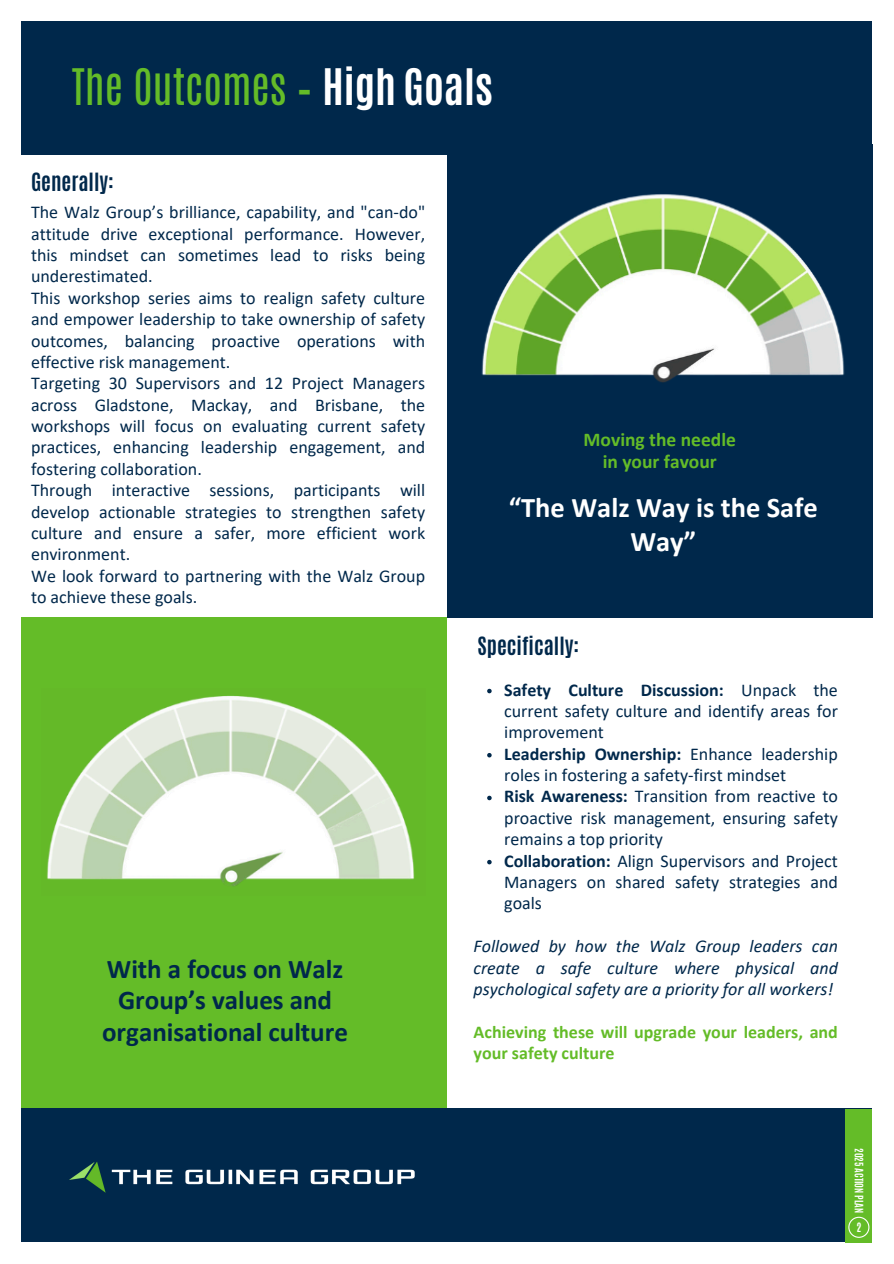
<style>
.page{position:relative;width:894px;height:1264px;background:#fff}
.page>*{position:absolute;margin:0;border:0;box-sizing:border-box;transform-origin:0 0}
.t1{font:42px "Antonio";color:#64bc28}
.t2{font:700 28.5px/33.8px "Calibri";color:#fff;text-align:center}
.t3{font:700 27px/31.5px "Calibri";color:#00284b;text-align:center}
.t4{font:700 21px "Antonio";color:#00284b}
.t5{font:700 19.5px/22.5px "Calibri";color:#64bc28;text-align:center}
.t6{font:18px/21.3px "Calibri";color:#00284b;text-align:justify}
.t7{font:italic 18px/21.3px "Calibri";color:#00284b;text-align:justify}
.t8{font:700 18px/21.3px "Calibri";color:#64bc28}
.t9{font:700 10.8px "Antonio";color:#fff}
.t10{font:700 9.75px "Antonio";color:#fff}
.s1{font-weight:700;color:#fff}
.s2{font-weight:700}
</style>
<div class="page">
<div style="left:21px;top:1108px;width:851px;height:134px;background:#00284b"></div>
<div style="left:447px;top:144px;width:425px;height:474px;background:#00284b"></div>
<img style="left:481px;top:194px;width:364px;height:189px">
<div style="left:21px;top:21px;width:850px;height:134px;background:#00284b"></div>
<div style="left:845px;top:1108px;width:27px;height:134px;background:#64bc28"></div>
<svg style="left:848px;top:1216px;width:21px;height:21px"></svg>
<img style="left:69px;top:1162px;width:346px;height:31px">
<div style="left:21px;top:618px;width:425px;height:489px;background:#64bc28"></div>
<img style="left:47px;top:695px;width:368px;height:192px">
<svg style="left:487px;top:688px;width:4px;height:5px"></svg>
<svg style="left:487px;top:753px;width:4px;height:4px"></svg>
<svg style="left:487px;top:795px;width:4px;height:5px"></svg>
<svg style="left:487px;top:859px;width:4px;height:5px"></svg>
<p class="t1" style="left:72px;top:57px;width:422px">The Outcomes – <span class="s1">High Goals</span></p>
<h3 class="t4" style="left:31px;top:167px;width:84px">Generally:</h3>
<h5 class="t6" style="left:31px;top:203px;width:395px;text-align:left">The Walz Group’s brilliance, capability, and "can-do" attitude drive exceptional performance. However, this mindset can sometimes lead to risks being underestimated.<br>This workshop series aims to realign safety culture and empower leadership to take ownership of safety outcomes, balancing proactive operations with effective risk management.<br>Targeting 30 Supervisors and 12 Project Managers across Gladstone, Mackay, and Brisbane, the workshops will focus on evaluating current safety practices, enhancing leadership engagement, and fostering collaboration.<br>Through interactive sessions, participants will develop actionable strategies to strengthen safety culture and ensure a safer, more efficient work environment.<br>We look forward to partnering with the Walz Group to achieve these goals.</h5>
<h4 class="t3" style="left:102px;top:955px;width:247px">With a focus on Walz<br>Group’s values and organisational culture</h4>
<p class="t5" style="left:583px;top:430px;width:154px">Moving the needle in your favour</p>
<h5 class="t2" style="left:508px;top:493px;width:310px">“The Walz Way is the Safe<br>Way”</h5>
<h2 class="t4" style="left:477px;top:630px;width:103px">Specifically:</h2>
<p class="t6" style="left:504px;top:680px;width:335px"><span class="s2">Safety Culture Discussion:</span> Unpack the current safety culture and identify areas for improvement</p>
<h2 class="t6" style="left:504px;top:744px;width:335px"><span class="s2">Leadership Ownership:</span> Enhance leadership roles in fostering a safety-first mindset</h2>
<h3 class="t6" style="left:504px;top:787px;width:335px"><span class="s2">Risk Awareness:</span> Transition from reactive to proactive risk management, ensuring safety remains a top priority</h3>
<p class="t6" style="left:504px;top:851px;width:335px"><span class="s2">Collaboration:</span> Align Supervisors and Project Managers on shared safety strategies and goals</p>
<p class="t7" style="left:473px;top:937px;width:366px">Followed by how the Walz Group leaders can create a safe culture where physical and psychological safety are a priority for all workers!</p>
<p class="t8" style="left:473px;top:1022px;width:365px">Achieving these will upgrade your leaders, and your safety culture</p>
<h3 class="t10" style="left:865px;top:1148px;width:66px;rotate:90deg">2025 ACTION PLAN</h3>
<h1 class="t9" style="left:856px;top:1219px;width:7px">2</h1>
</div>
